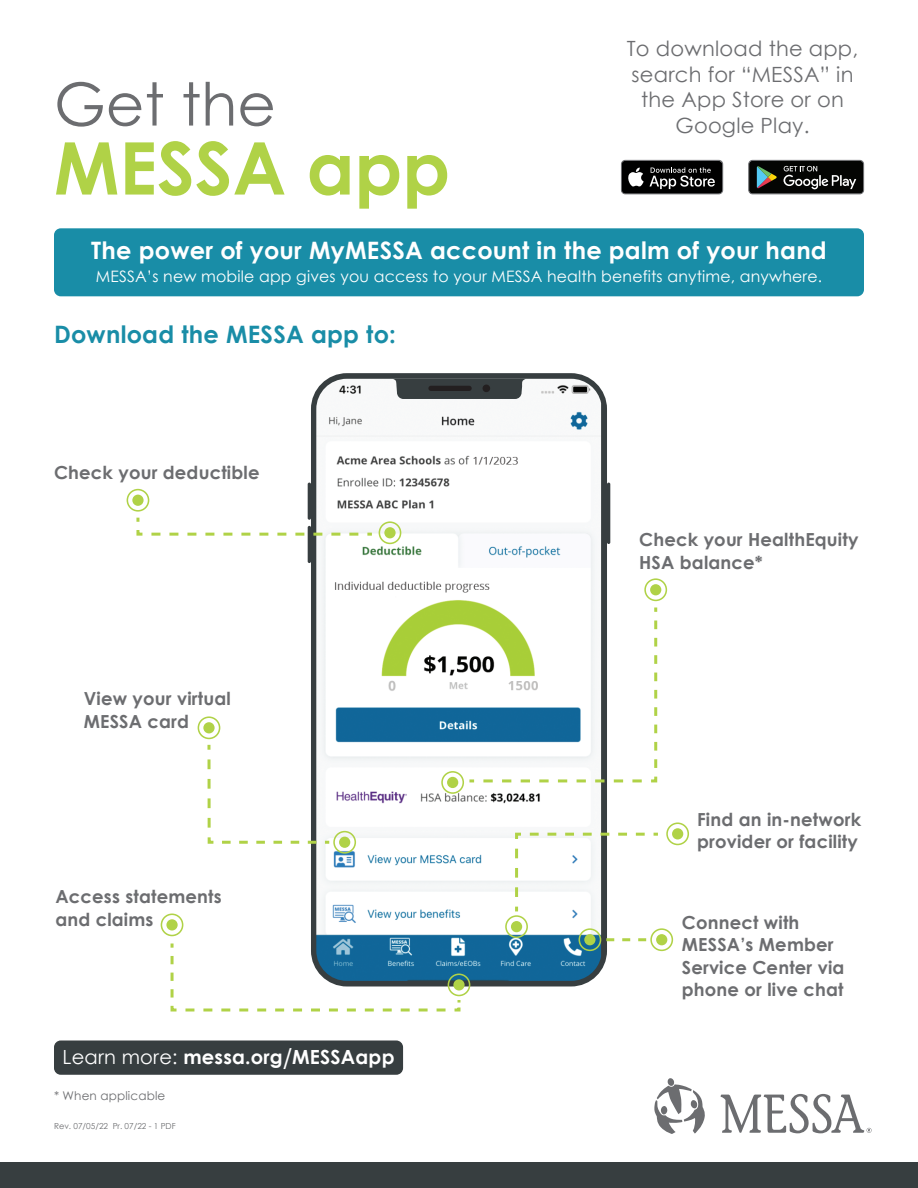
<style>
.page{position:relative;width:918px;height:1188px;background:#fff}
.page>*{position:absolute;margin:0;border:0;box-sizing:border-box;transform-origin:0 0}
.t1{font:700 72.6px "Century Gothic";color:#b0d247}
.t2{font:59.4px "Century Gothic";color:#6c6d70}
.t3{font:700 24px "Century Gothic";letter-spacing:.01em;color:#fff}
.t4{font:700 24px "Century Gothic";letter-spacing:.01em;color:#198da7}
.t5{font:21px/25.5px "Century Gothic";letter-spacing:.01em;color:#6c6d70;text-align:center}
.t6{font:700 19.5px "Century Gothic";letter-spacing:.01em;color:#fff}
.t7{font:700 18px/22.5px "Century Gothic";letter-spacing:.01em;color:#6c6d70}
.t8{font:15.75px "Century Gothic";letter-spacing:.01em;color:#fff}
.t9{font:12px "Century Gothic";letter-spacing:.01em;color:#6c6d70}
.t10{font:8.25px "Century Gothic";color:#6c6d70}
.s1{font-weight:400}
.s2{font-size:24.3px}
</style>
<div class="page">
<hr style="left:607px;top:483px;width:3px;height:61px;background:#373e40;border-radius:2px">
<hr style="left:308px;top:483px;width:3px;height:37px;background:#373e40;border-radius:2px">
<hr style="left:308px;top:526px;width:3px;height:37px;background:#373e40;border-radius:2px">
<div style="left:311px;top:373px;width:296px;height:613px;background:#373e40;border-radius:36px"></div>
<img style="left:316px;top:379px;width:285px;height:602px">
<svg style="left:393px;top:379px;width:133px;height:20px"></svg>
<div style="left:483px;top:385px;width:7px;height:7px;background:#231f20;border-radius:50%"></div>
<div style="left:428px;top:386px;width:44px;height:5px;background:#231f20;border-radius:3px"></div>
<svg style="left:654px;top:1078px;width:51px;height:56px"></svg>
<div style="left:661px;top:1106px;width:7px;height:9px;background:#6c6d70;border-radius:50%"></div>
<svg style="left:720px;top:1094px;width:152px;height:39px"></svg>
<div style="left:0;top:1162px;width:918px;height:26px;background:#373e40"></div>
<div style="left:54px;top:1041px;width:349px;height:34px;background:#373e40;border-radius:7px"></div>
<svg style="left:621px;top:160px;width:102px;height:34px;background:#303030"></svg>
<div style="left:621px;top:160px;width:102px;height:34px;border:1px solid #6c6d70;border-radius:4px"></div>
<svg style="left:749px;top:160px;width:115px;height:34px;background:#292d2a"></svg>
<div style="left:748px;top:160px;width:116px;height:34px;border:1px solid #6c6d70;border-radius:4px"></div>
<div style="left:54px;top:228px;width:810px;height:68px;background:#198da7;border-radius:7px"></div>
<div style="left:161px;top:914px;width:22px;height:22px;border:2px solid #b0d247;border-radius:50%"></div>
<div style="left:166px;top:919px;width:12px;height:12px;background:#b0d247;border-radius:50%"></div>
<div style="left:448px;top:974px;width:22px;height:22px;border:2px solid #b0d247;border-radius:50%"></div>
<svg style="left:453px;top:979px;width:12px;height:12px"></svg>
<svg style="left:170px;top:940px;width:292px;height:72px"></svg>
<div style="left:644px;top:578px;width:23px;height:23px;border:2px solid #b0d247;border-radius:50%"></div>
<div style="left:650px;top:584px;width:11px;height:11px;background:#b0d247;border-radius:50%"></div>
<div style="left:441px;top:771px;width:23px;height:23px;border:2px solid #b0d247;border-radius:50%"></div>
<div style="left:447px;top:777px;width:11px;height:11px;background:#b0d247;border-radius:50%"></div>
<svg style="left:466px;top:604px;width:192px;height:180px"></svg>
<div style="left:379px;top:521px;width:22px;height:23px;border:2px solid #b0d247;border-radius:50%"></div>
<div style="left:384px;top:527px;width:12px;height:11px;background:#b0d247;border-radius:50%"></div>
<div style="left:127px;top:489px;width:22px;height:23px;border:2px solid #b0d247;border-radius:50%"></div>
<div style="left:132px;top:495px;width:12px;height:11px;background:#b0d247;border-radius:50%"></div>
<svg style="left:136px;top:515px;width:239px;height:22px"></svg>
<div style="left:505px;top:915px;width:23px;height:23px;border:2px solid #b0d247;border-radius:50%"></div>
<div style="left:511px;top:921px;width:11px;height:11px;background:#b0d247;border-radius:50%"></div>
<div style="left:650px;top:928px;width:23px;height:23px;border:2px solid #b0d247;border-radius:50%"></div>
<div style="left:656px;top:934px;width:11px;height:11px;background:#b0d247;border-radius:50%"></div>
<svg style="left:606px;top:938px;width:40px;height:3px"></svg>
<div style="left:579px;top:928px;width:22px;height:23px;border:2px solid #b0d247;border-radius:50%"></div>
<div style="left:584px;top:934px;width:12px;height:11px;background:#b0d247;border-radius:50%"></div>
<div style="left:666px;top:822px;width:23px;height:23px;border:2px solid #b0d247;border-radius:50%"></div>
<div style="left:672px;top:828px;width:11px;height:11px;background:#b0d247;border-radius:50%"></div>
<div style="left:333px;top:831px;width:23px;height:23px;border:2px solid #b0d247;border-radius:50%"></div>
<div style="left:339px;top:837px;width:11px;height:11px;background:#b0d247;border-radius:50%"></div>
<div style="left:198px;top:716px;width:22px;height:23px;border:2px solid #b0d247;border-radius:50%"></div>
<div style="left:203px;top:722px;width:12px;height:11px;background:#b0d247;border-radius:50%"></div>
<svg style="left:207px;top:742px;width:125px;height:103px"></svg>
<svg style="left:514px;top:831px;width:144px;height:83px"></svg>
<p class="t5" style="left:627px;top:36px;width:233px">To download the app, search for “MESSA” in the App Store or on<br>Google Play.</p>
<h2 class="t2" style="left:54px;top:63px;width:223px">Get the</h2>
<h1 class="t1" style="left:54px;top:113px;width:398px">MESSA app</h1>
<h3 class="t3" style="left:91px;top:232px;width:737px">The power of your MyMESSA account in the palm of your hand</h3>
<p class="t8" style="left:96px;top:265px;width:728px">MESSA’s new mobile app gives you access to your MESSA health benefits anytime, anywhere.</p>
<h3 class="t4" style="left:54px;top:316px;width:344px">Download the MESSA app to:</h3>
<p class="t7" style="left:54px;top:461px;width:207px">Check your deductible</p>
<p class="t7" style="left:84px;top:687px;width:148px">View your virtual<br>MESSA card</p>
<p class="t7" style="left:55px;top:885px;width:168px">Access statements and claims</p>
<p class="t6" style="left:62px;top:1042px;width:334px"><span class="s1">Learn more:</span> messa.org<span class="s2">/</span>MESSAapp</p>
<p class="t9" style="left:54px;top:1087px;width:113px">* When applicable</p>
<p class="t10" style="left:54px;top:1120px;width:123px">Rev. 07/05/22 Pr. 07/22 - 1 PDF</p>
<p class="t7" style="left:639px;top:528px;width:221px">Check your HealthEquity<br>HSA balance*</p>
<p class="t7" style="left:697px;top:807px;width:165px">Find an in-network provider or facility</p>
<p class="t7" style="left:682px;top:910px;width:164px">Connect with<br>MESSA’s Member<br>Service Center via phone or live chat</p>
</div>
